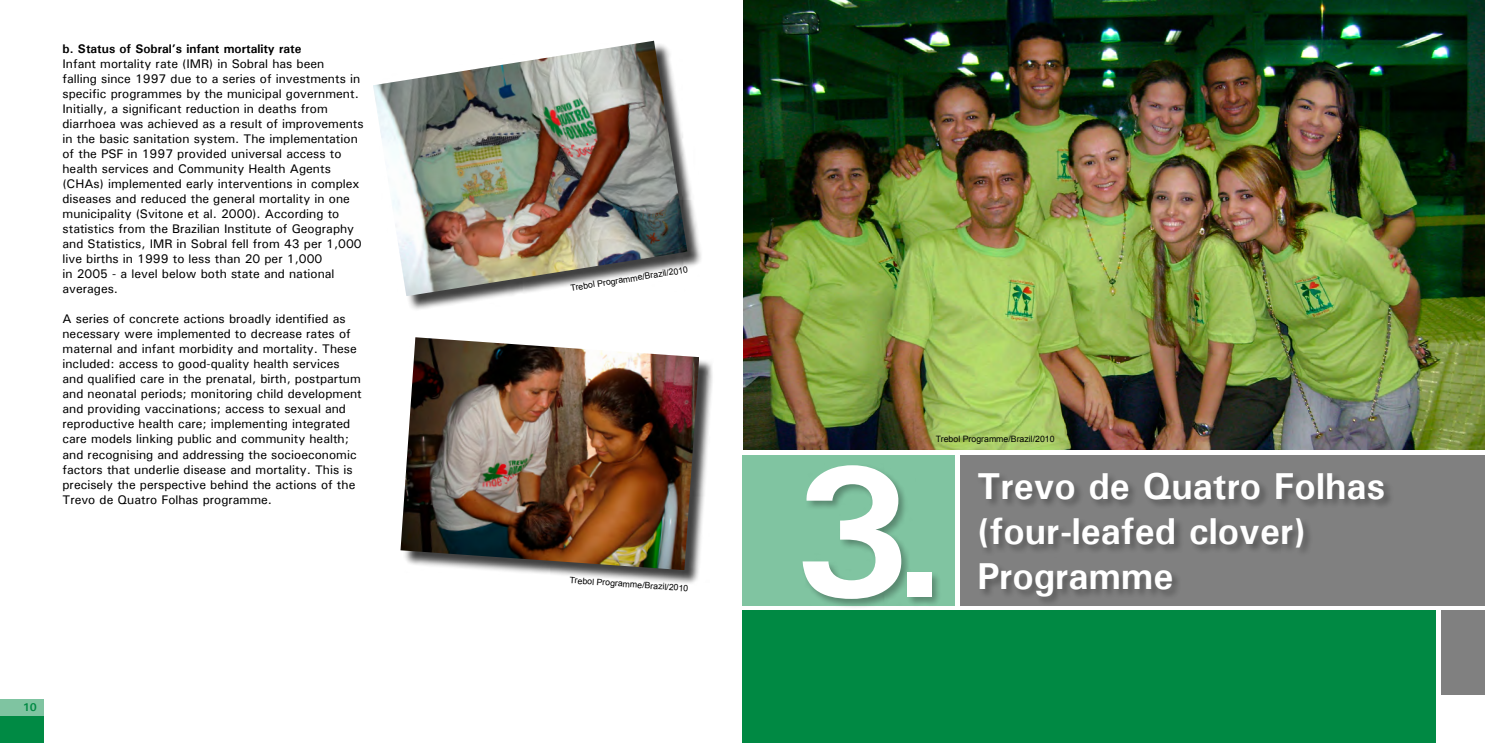
<style>
.page{position:relative;width:1485px;height:743px;background:#fff}
.page>*{position:absolute;margin:0;border:0;box-sizing:border-box;transform-origin:0 0}
.t1{font:700 187.5px "Univers";color:#fff}
.t2{font:700 37.5px/45px "Univers";color:#fff}
.t3{font:500 12.5px/15px "Univers";color:#000}
.t4{font:700 12.5px "Univers";color:#000}
.t5{font:700 11.25px "Univers";color:#008943}
.t6{font:8.75px "Arial";color:#000}
</style>
<div class="page">
<div style="left:0;top:698px;width:44px;height:44px;background:#008a44"></div>
<div style="left:0;top:698px;width:44px;height:18px;background:#7fc4a1"></div>
<div style="left:742px;top:610px;width:694px;height:132px;background:#008943"></div>
<img style="left:744px;top:0;width:741px;height:450px">
<div style="left:742px;top:455px;width:213px;height:151px;background:#80c4a1"></div>
<div style="left:960px;top:455px;width:525px;height:151px;background:#808080"></div>
<div style="left:977px;top:471px;width:417px;height:135px;background:#000;opacity:.3"></div>
<div style="left:802px;top:464px;width:140px;height:145px;background:#000;opacity:.3"></div>
<div style="left:1441px;top:610px;width:44px;height:84px;background:#808080"></div>
<div style="left:403px;top:339px;width:311px;height:246px;background:#000;opacity:.75"></div>
<img style="left:401px;top:337px;width:298px;height:233px">
<div style="left:375px;top:43px;width:328px;height:269px;background:#000;opacity:.75"></div>
<img style="left:373px;top:41px;width:314px;height:255px">
<p class="t4" style="left:62px;top:41px;width:240px">b. Status of Sobral’s infant mortality rate</p>
<p class="t3" style="left:62px;top:56px;width:303px">Infant mortality rate (IMR) in Sobral has been<br>falling since 1997 due to a series of investments in specific programmes by the municipal government.<br>Initially, a significant reduction in deaths from diarrhoea was achieved as a result of improvements in the basic sanitation system. The implementation of the PSF in 1997 provided universal access to health services and Community Health Agents (CHAs) implemented early interventions in complex diseases and reduced the general mortality in one municipality (Svitone et al. 2000). According to statistics from the Brazilian Institute of Geography and Statistics, IMR in Sobral fell from 43 per 1,000 live births in 1999 to less than 20 per 1,000<br>in 2005 - a level below both state and national averages.</p>
<p class="t3" style="left:62px;top:311px;width:301px">A series of concrete actions broadly identified as necessary were implemented to decrease rates of maternal and infant morbidity and mortality. These included: access to good-quality health services and qualified care in the prenatal, birth, postpartum and neonatal periods; monitoring child development and providing vaccinations; access to sexual and reproductive health care; implementing integrated care models linking public and community health; and recognising and addressing the socioeconomic factors that underlie disease and mortality. This is precisely the perspective behind the actions of the Trevo de Quatro Folhas programme.</p>
<p class="t5" style="left:23px;top:699px;width:16px">10</p>
<p class="t6" style="left:570px;top:282px;width:120px;rotate:-9deg">Trebol Programme/Brazil/2010</p>
<p class="t6" style="left:570px;top:574px;width:120px;rotate:4deg">Trebol Programme/Brazil/2010</p>
<p class="t6" style="left:936px;top:433px;width:120px">Trebol Programme/Brazil/2010</p>
<h1 class="t1" style="left:792px;top:412px;width:157px">3.</h1>
<h2 class="t2" style="left:977px;top:462px;width:410px">Trevo de Quatro Folhas (four-leafed clover)</h2>
<h2 class="t2" style="left:977px;top:552px;width:198px">Programme</h2>
</div>
